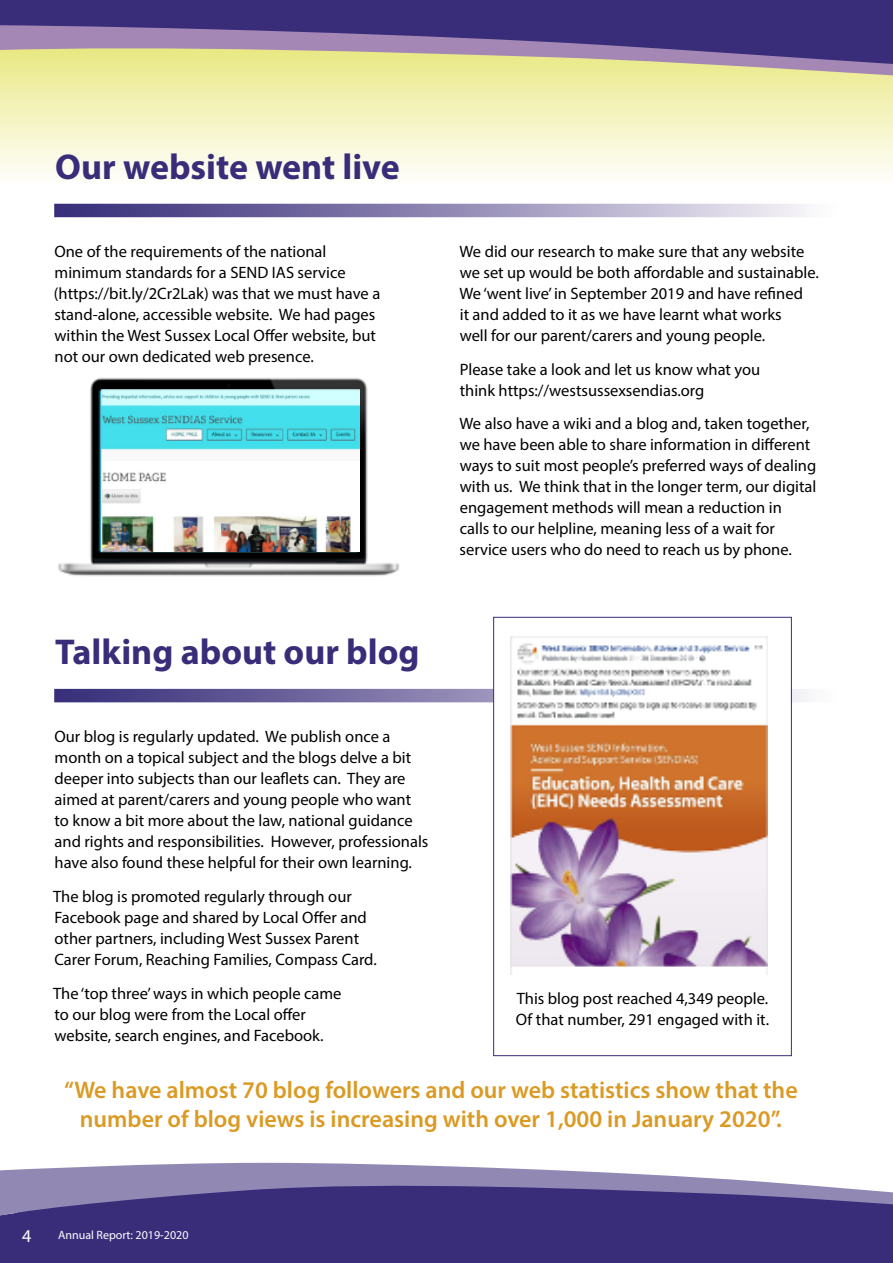
<style>
.page{position:relative;width:893px;height:1263px;background:#fff}
.page>*{position:absolute;margin:0;border:0;box-sizing:border-box;transform-origin:0 0}
.t1{font:700 36px "Myriad Pro";color:#392d7a}
.t2{font:600 24px/28.8px "Myriad Pro";color:#da9a23;text-align:center}
.t3{font:18px "Myriad Pro";color:#fff}
.t4{font:16.5px/21px "Myriad Pro";color:#000}
.t5{font:12px "Myriad Pro";color:#fff}
</style>
<div class="page">
<svg style="left:0;top:100px;width:893px;height:75px;background:#f7f6d3"></svg>
<div style="left:0;top:0;width:893px;height:25px;background:#392d7a"></div>
<svg style="left:0;top:25px;width:893px;height:75px;background:#b9b09b"></svg>
<div style="left:0;top:1236px;width:893px;height:27px;background:#392d7a"></div>
<svg style="left:0;top:1162px;width:893px;height:74px;background:#6c629c"></svg>
<img style="left:58px;top:378px;width:341px;height:198px">
<img style="left:101px;top:389px;width:258px;height:162px">
<svg style="left:54px;top:204px;width:752px;height:13px;background:#8f88b3"></svg>
<svg style="left:54px;top:689px;width:752px;height:13px;background:#6c639c"></svg>
<div style="left:493px;top:617px;width:299px;height:439px;background:#fff;border:1px solid #392d7a"></div>
<img style="left:510px;top:636px;width:258px;height:338px">
<p class="t1" style="left:55px;top:143px;width:346px">Our website went live</p>
<p class="t4" style="left:54px;top:241px;width:328px">One of the requirements of the national minimum standards for a SEND IAS service (https://bit.ly/2Cr2Lak) was that we must have a stand-alone, accessible website. We had pages within the West Sussex Local Offer website, but not our own dedicated web presence.</p>
<p class="t1" style="left:55px;top:628px;width:366px">Talking about our blog</p>
<p class="t4" style="left:54px;top:726px;width:376px">Our blog is regularly updated. We publish once a month on a topical subject and the blogs delve a bit deeper into subjects than our leaflets can. They are aimed at parent/carers and young people who want to know a bit more about the law, national guidance and rights and responsibilities. However, professionals have also found these helpful for their own learning.</p>
<p class="t4" style="left:53px;top:885px;width:325px">The blog is promoted regularly through our Facebook page and shared by Local Offer and other partners, including West Sussex Parent Carer Forum, Reaching Families, Compass Card.</p>
<p class="t4" style="left:53px;top:982px;width:290px">The ‘top three’ ways in which people came to our blog were from the Local offer website, search engines, and Facebook.</p>
<p class="t4" style="left:460px;top:241px;width:361px">We did our research to make sure that any website we set up would be both affordable and sustainable.<br>We ‘went live’ in September 2019 and have refined<br>it and added to it as we have learnt what works<br>well for our parent/carers and young people.</p>
<p class="t4" style="left:460px;top:358px;width:302px">Please take a look and let us know what you think https://westsussexsendias.org</p>
<p class="t4" style="left:460px;top:413px;width:358px">We also have a wiki and a blog and, taken together, we have been able to share information in different ways to suit most people’s preferred ways of dealing with us. We think that in the longer term, our digital engagement methods will mean a reduction in<br>calls to our helpline, meaning less of a wait for service users who do need to reach us by phone.</p>
<p class="t4" style="left:516px;top:988px;width:255px">This blog post reached 4,349 people.<br>Of that number, 291 engaged with it.</p>
<p class="t2" style="left:64px;top:1075px;width:735px">“We have almost 70 blog followers and our web statistics show that the number of blog views is increasing with over 1,000 in January 2020”.</p>
<p class="t3" style="left:22px;top:1225px;width:11px">4</p>
<p class="t5" style="left:58px;top:1227px;width:132px">Annual Report: 2019-2020</p>
</div>
